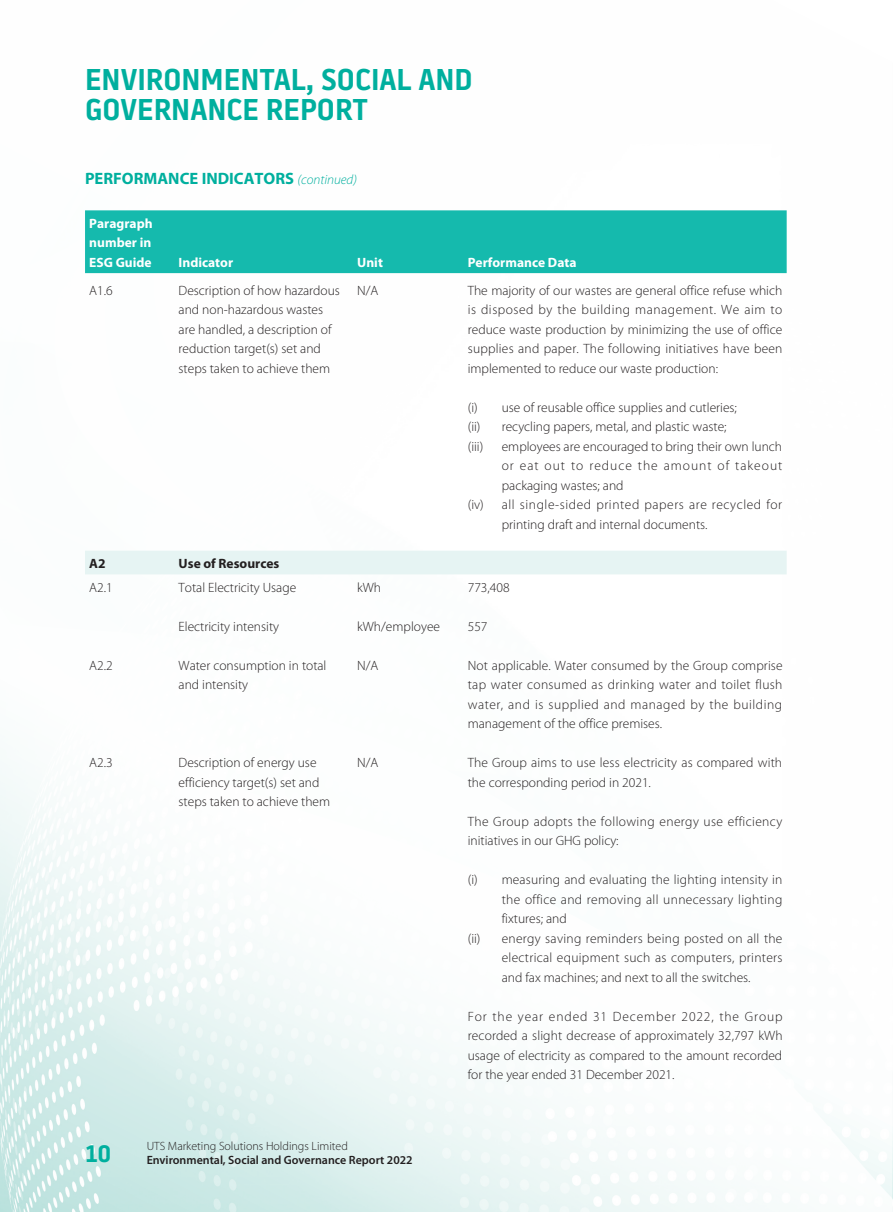
<style>
.page{position:relative;width:893px;height:1212px;background:#fff}
.page>*{position:absolute;margin:0;border:0;box-sizing:border-box;transform-origin:0 0}
.t1{font:700 30px/30px "Battersea";color:#00af9e}
.t2{font:700 24px "Battersea";color:#00af9e}
._01_H1{font:700 16.5px "Myriad Pro";color:#00af9e}
._50_Table_txt{font:300 13.5px/19.5px "Myriad Pro";color:#231f20;text-align:justify}
._50_Table_txt-2{font:300 13.5px/19.5px "Myriad Pro";letter-spacing:.045em;color:#231f20}
._50_Table_txt-3{font:300 13.5px/19.5px "Myriad Pro";letter-spacing:.03em;color:#231f20}
._50_Table_txt-4{font:700 13.5px/19.5px "Myriad Pro";color:#fff;text-align:justify}
._50_Table_txt-5{font:700 13.5px "Myriad Pro";color:#231f20}
.t3{font:600 12px "Myriad Pro";color:#231f20}
.t4{font:300 12px "Myriad Pro";color:#231f20}
.s1{font-weight:300;font-style:italic;font-size:13.5px}
</style>
<div class="page">
<img style="left:0;top:273px;width:893px;height:939px">
<div style="left:85px;top:210px;width:702px;height:63px;background:#15baad"></div>
<div style="left:85px;top:551px;width:702px;height:23px;background:#e6f4f3"></div>
<h1 class="t1" style="left:85px;top:64px;width:389px">ENVIRONMENTAL, SOCIAL AND<br>GOVERNANCE REPORT</h1>
<p class="_01_H1" style="left:85px;top:168px;width:273px">PERFORMANCE INDICATORS <span class="s1">(continued)</span></p>
<p class="_50_Table_txt-4" style="left:89px;top:213px;width:65px">Paragraph number in ESG Guide</p>
<p class="_50_Table_txt-4" style="left:179px;top:252px;width:56px">Indicator</p>
<p class="_50_Table_txt-4" style="left:357px;top:252px;width:27px">Unit</p>
<p class="_50_Table_txt-4" style="left:468px;top:252px;width:110px">Performance Data</p>
<p class="_50_Table_txt" style="left:89px;top:281px;width:25px">A1.6</p>
<p class="_50_Table_txt" style="left:179px;top:281px;width:163px;text-align:left">Description of how hazardous and non-hazardous wastes are handled, a description of reduction target(s) set and steps taken to achieve them</p>
<p class="_50_Table_txt" style="left:357px;top:281px;width:23px">N/A</p>
<p class="_50_Table_txt" style="left:468px;top:281px;width:316px">The majority of our wastes are general office refuse which is disposed by the building management. We aim to reduce waste production by minimizing the use of office supplies and paper. The following initiatives have been implemented to reduce our waste production:</p>
<p class="_50_Table_txt" style="left:468px;top:398px;width:271px">(i) use of reusable office supplies and cutleries;</p>
<p class="_50_Table_txt" style="left:468px;top:417px;width:260px">(ii) recycling papers, metal, and plastic waste;</p>
<p class="_50_Table_txt" style="left:468px;top:437px;width:17px">(iii)</p>
<p class="_50_Table_txt" style="left:502px;top:437px;width:282px">employees are encouraged to bring their own lunch or eat out to reduce the amount of takeout packaging wastes; and</p>
<p class="_50_Table_txt-2" style="left:502px;top:495px;width:282px;text-indent:-34px">(iv) all single-sided printed papers are recycled for printing draft and internal documents.</p>
<p class="_50_Table_txt-5" style="left:89px;top:555px;width:18px">A2</p>
<p class="_50_Table_txt-5" style="left:179px;top:555px;width:102px">Use of Resources</p>
<p class="_50_Table_txt" style="left:89px;top:577px;width:25px">A2.1</p>
<p class="_50_Table_txt" style="left:179px;top:577px;width:119px">Total Electricity Usage</p>
<p class="_50_Table_txt" style="left:357px;top:577px;width:26px">kWh</p>
<p class="_50_Table_txt" style="left:468px;top:577px;width:43px">773,408</p>
<p class="_50_Table_txt" style="left:179px;top:616px;width:102px">Electricity intensity</p>
<p class="_50_Table_txt" style="left:357px;top:616px;width:84px">kWh/employee</p>
<p class="_50_Table_txt" style="left:468px;top:616px;width:21px">557</p>
<p class="_50_Table_txt" style="left:89px;top:655px;width:25px">A2.2</p>
<p class="_50_Table_txt" style="left:179px;top:655px;width:149px">Water consumption in total and intensity</p>
<p class="_50_Table_txt" style="left:357px;top:655px;width:23px">N/A</p>
<p class="_50_Table_txt" style="left:468px;top:655px;width:316px">Not applicable. Water consumed by the Group comprise tap water consumed as drinking water and toilet flush water, and is supplied and managed by the building management of the office premises.</p>
<p class="_50_Table_txt" style="left:89px;top:753px;width:25px">A2.3</p>
<p class="_50_Table_txt" style="left:179px;top:753px;width:153px;text-align:left">Description of energy use efficiency target(s) set and steps taken to achieve them</p>
<p class="_50_Table_txt" style="left:357px;top:753px;width:23px">N/A</p>
<p class="_50_Table_txt" style="left:468px;top:753px;width:316px">The Group aims to use less electricity as compared with the corresponding period in 2021.</p>
<p class="_50_Table_txt-3" style="left:468px;top:811px;width:316px">The Group adopts the following energy use efficiency initiatives in our GHG policy:</p>
<p class="_50_Table_txt" style="left:502px;top:870px;width:282px;text-indent:-34px">(i) measuring and evaluating the lighting intensity in the office and removing all unnecessary lighting fixtures; and</p>
<p class="_50_Table_txt" style="left:502px;top:928px;width:282px;text-indent:-34px">(ii) energy saving reminders being posted on all the electrical equipment such as computers, printers and fax machines; and next to all the switches.</p>
<p class="_50_Table_txt" style="left:468px;top:1006px;width:316px">For the year ended 31 December 2022, the Group recorded a slight decrease of approximately 32,797 kWh usage of electricity as compared to the amount recorded for the year ended 31 December 2021.</p>
<h2 class="t2" style="left:85px;top:1139px;width:27px">10</h2>
<p class="t4" style="left:147px;top:1139px;width:203px">UTS Marketing Solutions Holdings Limited</p>
<p class="t3" style="left:147px;top:1152px;width:267px">Environmental, Social and Governance Report 2022</p>
</div>
